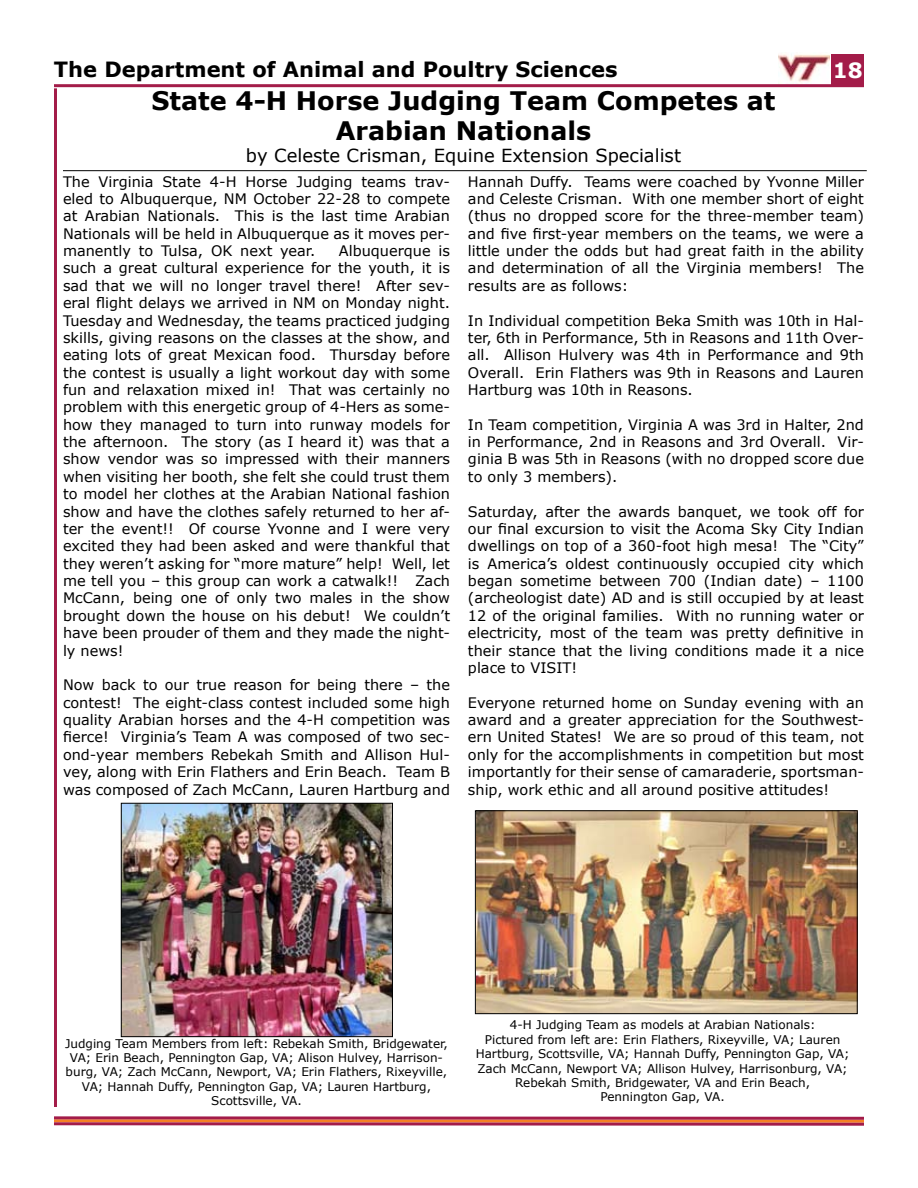
<style>
.page{position:relative;width:918px;height:1188px;background:#fff}
.page>*{position:absolute;margin:0;border:0;box-sizing:border-box;transform-origin:0 0}
.t1{font:700 25.5px/30.6px "Verdana";color:#000;text-align:center}
.t2{font:700 21px "Verdana";color:#000}
.t3{font:700 21px "Verdana";color:#fff}
.t4{font:18px "Verdana";color:#000}
.t5{font:14.4px/17.4px "Verdana";color:#000;text-align:justify}
.t6{font:12px/14.4px "Verdana";color:#000;text-align:center}
</style>
<div class="page">
<hr style="left:54px;top:84px;width:810px;height:3px;background:#a31c49">
<hr style="left:54px;top:88px;width:3px;height:1019px;background:#a31c49">
<div style="left:832px;top:54px;width:32px;height:33px;background:#a31c49"></div>
<img style="left:778px;top:54px;width:52px;height:29px">
<hr style="left:54px;top:1119px;width:810px;height:4px;background:#f58023">
<svg style="left:54px;top:1122px;width:810px;height:4px;background:#b84c67"></svg>
<svg style="left:54px;top:1116px;width:810px;height:4px;background:#b94c69"></svg>
<img style="left:123px;top:805px;width:268px;height:230px">
<div style="left:121px;top:803px;width:272px;height:234px;border:1px solid #000"></div>
<img style="left:477px;top:812px;width:379px;height:200px">
<div style="left:475px;top:810px;width:383px;height:204px;border:1px solid #000"></div>
<hr style="left:63px;top:170px;width:804px;height:1px;background:#000">
<h2 class="t2" style="left:54px;top:56px;width:565px">The Department of Animal and Poultry Sciences</h2>
<h2 class="t3" style="left:833px;top:57px;width:31px">18</h2>
<h1 class="t1" style="left:152px;top:84px;width:626px">State 4-H Horse Judging Team Competes at<br>Arabian Nationals</h1>
<p class="t4" style="left:246px;top:144px;width:437px">by Celeste Crisman, Equine Extension Specialist</p>
<p class="t5" style="left:63px;top:172px;width:389px">The Virginia State 4-H Horse Judging teams trav&shy;eled to Albuquerque, NM October 22-28 to compete at Arabian Nationals. This is the last time Arabian Nationals will be held in Albuquerque as it moves per&shy;manently to Tulsa, OK next year.</p>
<p class="t5" style="left:468px;top:172px;width:398px">Hannah Duffy. Teams were coached by Yvonne Miller and Celeste Crisman. With one member short of eight (thus no dropped score for the three-member team) and five first-year members on the teams, we were a little under the odds but had great faith in the ability and determination of all the Virginia members! The results are as follows:</p>
<p class="t5" style="left:468px;top:311px;width:398px">In Individual competition Beka Smith was 10th in Hal&shy;ter, 6th in Performance, 5th in Reasons and 11th Over&shy;all. Allison Hulvery was 4th in Performance and 9th Overall. Erin Flathers was 9th in Reasons and Lauren Hartburg was 10th in Reasons.</p>
<p class="t5" style="left:468px;top:415px;width:398px">In Team competition, Virginia A was 3rd in Halter, 2nd in Performance, 2nd in Reasons and 3rd Overall. Vir&shy;ginia B was 5th in Reasons (with no dropped score due to only 3 members).</p>
<p class="t5" style="left:468px;top:502px;width:398px">Saturday, after the awards banquet, we took off for our final excursion to visit the Acoma Sky City Indian dwellings on top of a 360-foot high mesa! The “City” is America’s oldest continuously occupied city which began sometime between 700 (Indian date) – 1100 (archeologist date) AD and is still occupied by at least 12 of the original families. With no running water or electricity, most of the team was pretty definitive in their stance that the living conditions made it a nice place to VISIT!</p>
<p class="t5" style="left:468px;top:693px;width:398px">Everyone returned home on Sunday evening with an award and a greater appreciation for the Southwest&shy;ern United States! We are so proud of this team, not only for the accomplishments in competition but most importantly for their sense of camaraderie, sportsman&shy;ship, work ethic and all around positive attitudes!</p>
<p class="t5" style="left:63px;top:242px;width:389px;text-indent:276px">Albuquerque is such a great cultural experience for the youth, it is sad that we will no longer travel there! After sev&shy;eral flight delays we arrived in NM on Monday night.<br>Tuesday and Wednesday, the teams practiced judging skills, giving reasons on the classes at the show, and eating lots of great Mexican food. Thursday before the contest is usually a light workout day with some fun and relaxation mixed in! That was certainly no problem with this energetic group of 4-Hers as some&shy;how they managed to turn into runway models for the afternoon. The story (as I heard it) was that a show vendor was so impressed with their manners when visiting her booth, she felt she could trust them to model her clothes at the Arabian National fashion show and have the clothes safely returned to her af&shy;ter the event!! Of course Yvonne and I were very excited they had been asked and were thankful that they weren’t asking for “more mature” help! Well, let me tell you – this group can work a catwalk!! Zach McCann, being one of only two males in the show brought down the house on his debut! We couldn’t have been prouder of them and they made the night&shy;ly news!</p>
<p class="t5" style="left:63px;top:676px;width:389px">Now back to our true reason for being there – the contest! The eight-class contest included some high quality Arabian horses and the 4-H competition was fierce! Virginia’s Team A was composed of two sec&shy;ond-year members Rebekah Smith and Allison Hul&shy;vey, along with Erin Flathers and Erin Beach. Team B was composed of Zach McCann, Lauren Hartburg and</p>
<p class="t6" style="left:65px;top:1036px;width:384px">Judging Team Members from left: Rebekah Smith, Bridgewater, VA; Erin Beach, Pennington Gap, VA; Alison Hulvey, Harrison&shy;burg, VA; Zach McCann, Newport, VA; Erin Flathers, Rixeyville, VA; Hannah Duffy, Pennington Gap, VA; Lauren Hartburg, Scottsville, VA.</p>
<p class="t6" style="left:476px;top:1017px;width:375px">4-H Judging Team as models at Arabian Nationals:<br>Pictured from left are: Erin Flathers, Rixeyville, VA; Lauren Hartburg, Scottsville, VA; Hannah Duffy, Pennington Gap, VA; Zach McCann, Newport VA; Allison Hulvey, Harrisonburg, VA; Rebekah Smith, Bridgewater, VA and Erin Beach,<br>Pennington Gap, VA.</p>
</div>
